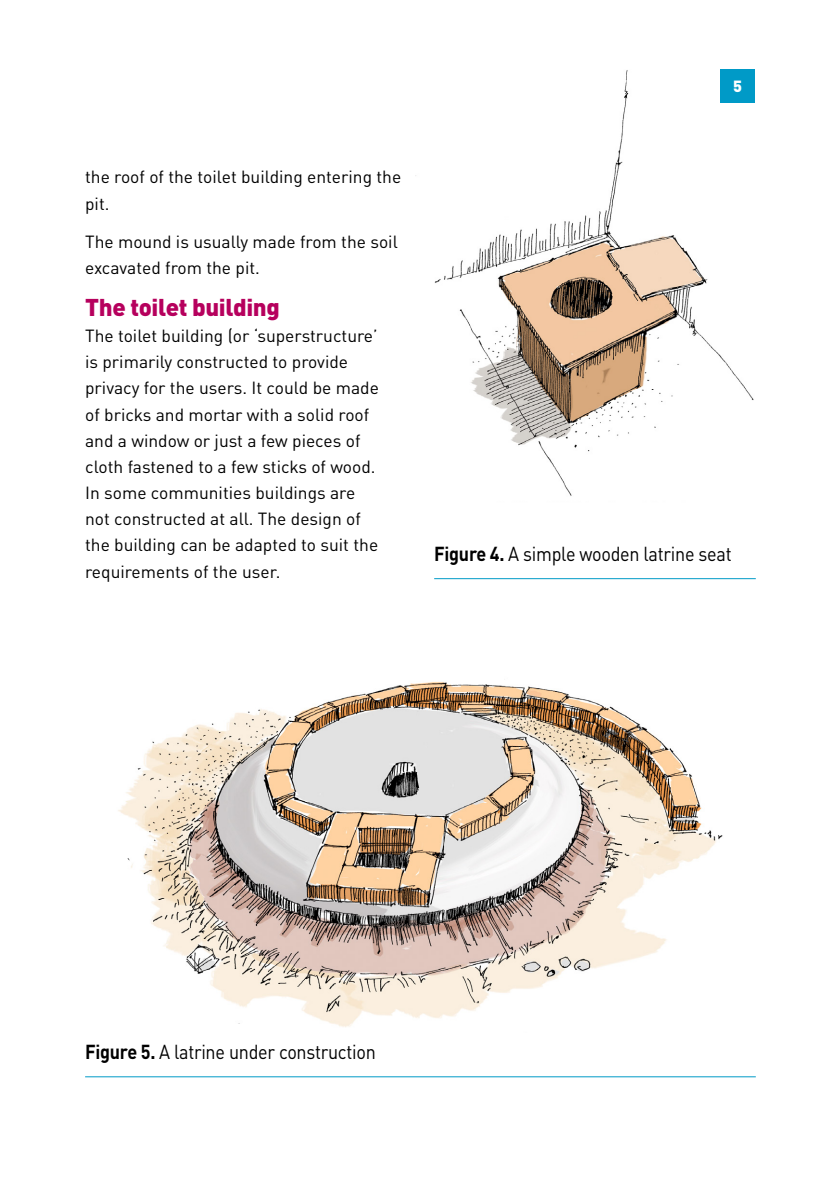
<style>
.page{position:relative;width:840px;height:1191px;background:#fff}
.page>*{position:absolute;margin:0;border:0;box-sizing:border-box;transform-origin:0 0}
.t1{font:900 24px "DINOT";letter-spacing:-.015em;color:#b6005d}
.t2{font:20px "DINOT";letter-spacing:-.015em;color:#000;scale:.9 1}
.t3{font:17.4px/26.2px "DINOT";color:#000}
.t4{font:900 16px "DINOT";color:#fff}
.s1{font-weight:700}
</style>
<div class="page">
<hr style="left:85px;top:1076px;width:670px;height:1px;background:#009ac7">
<img style="left:118px;top:682px;width:605px;height:345px">
<hr style="left:434px;top:578px;width:321px;height:1px;background:#009ac7">
<img style="left:415px;top:69px;width:340px;height:427px">
<p class="t3" style="left:85px;top:164px;width:317px">the roof of the toilet building entering the pit.</p>
<p class="t3" style="left:85px;top:228px;width:314px">The mound is usually made from the soil excavated from the pit.</p>
<h1 class="t1" style="left:85px;top:291px;width:196px">The toilet building</h1>
<p class="t3" style="left:85px;top:322px;width:295px">The toilet building (or ‘superstructure’ is primarily constructed to provide privacy for the users. It could be made of bricks and mortar with a solid roof and a window or just a few pieces of cloth fastened to a few sticks of wood.<br>In some communities buildings are not constructed at all. The design of the building can be adapted to suit the requirements of the user.</p>
<p class="t4" style="left:732px;top:76px;width:10px">5</p>
<p class="t2" style="left:434px;top:541px;width:332px"><span class="s1">Figure 4.</span> A simple wooden latrine seat</p>
<p class="t2" style="left:85px;top:1039px;width:324px"><span class="s1">Figure 5.</span> A latrine under construction</p>
</div>
